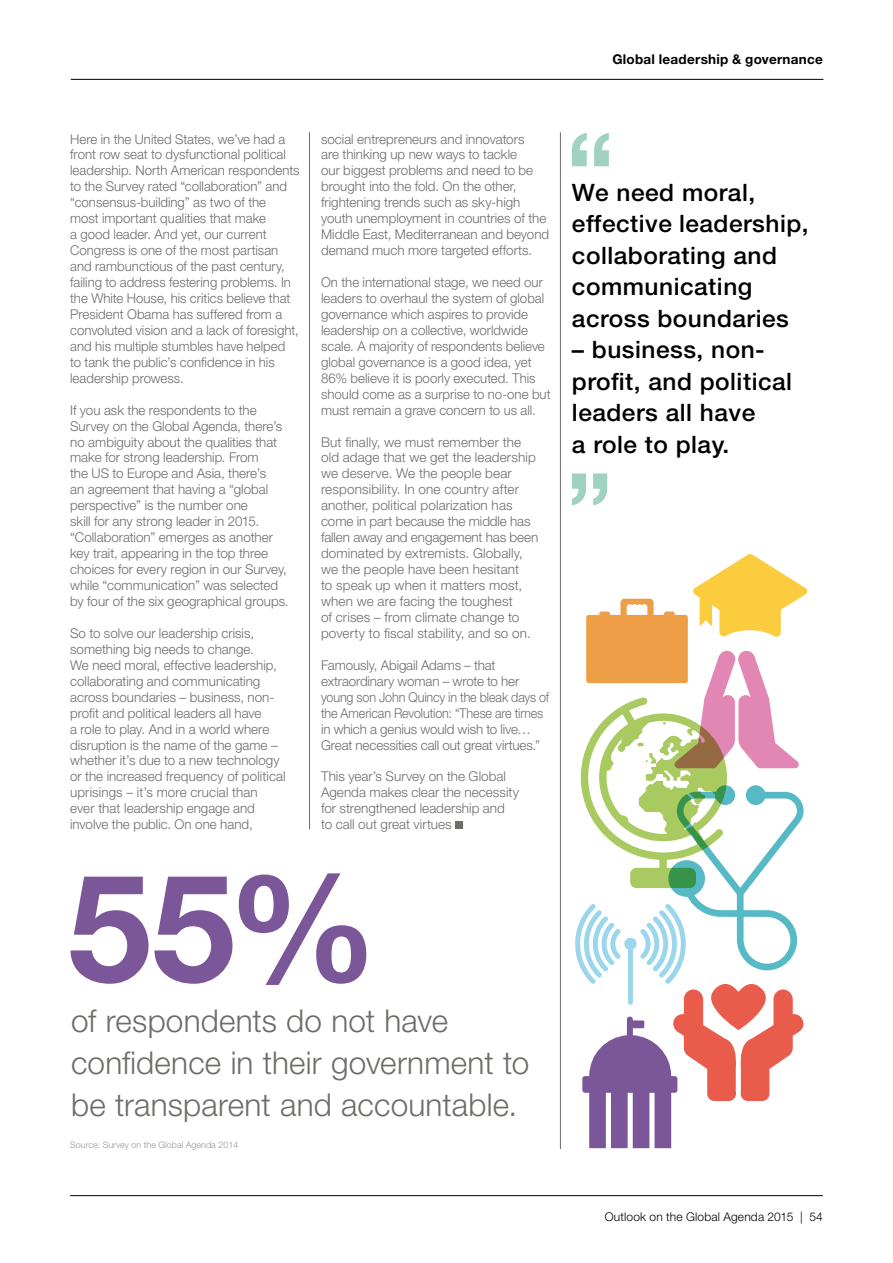
<style>
.page{position:relative;width:893px;height:1263px;background:#fff}
.page>*{position:absolute;margin:0;border:0;box-sizing:border-box;transform-origin:0 0}
.t1{font:700 150px "Helvetica Neue LT Std";color:#7b5799}
.t2{font:300 31.5px/42px "Helvetica Neue LT Std";letter-spacing:.005em;color:#6e6c69}
.t3{font:500 24px/31.5px "Helvetica Neue LT Std";letter-spacing:.02em;color:#000}
.t4{font:300 13.5px/15.9px "Helvetica Neue LT Std";color:#6e6c69}
.t5{font:700 13.5px "Helvetica Neue LT Std";letter-spacing:.02em;color:#000}
.t6{font:300 12px "Helvetica Neue LT Std";letter-spacing:.015em;color:#000}
.t7{font:300 9px "Helvetica Neue LT Std";color:#999795}
</style>
<div class="page">
<hr style="left:71px;top:79px;width:752px;height:1px;background:#000">
<hr style="left:70px;top:1195px;width:753px;height:1px;background:#000">
<div style="left:455px;top:821px;width:8px;height:8px;background:#6e6c69"></div>
<hr style="left:309px;top:132px;width:1px;height:697px;background:#6e6c69">
<hr style="left:560px;top:132px;width:1px;height:1017px;background:#6e6c69">
<svg style="left:620px;top:599px;width:34px;height:16px"></svg>
<div style="left:586px;top:615px;width:102px;height:68px;background:#ee9e46;border-radius:3px"></div>
<div style="left:664px;top:611px;width:11px;height:5px;background:#ee9e46;border-radius:3px"></div>
<div style="left:599px;top:611px;width:11px;height:5px;background:#ee9e46;border-radius:3px"></div>
<svg style="left:693px;top:554px;width:115px;height:83px"></svg>
<svg style="left:575px;top:650px;width:229px;height:498px"></svg>
<svg style="left:572px;top:133px;width:37px;height:33px"></svg>
<svg style="left:572px;top:473px;width:35px;height:32px"></svg>
<p class="t5" style="left:612px;top:51px;width:212px">Global leadership &amp; governance</p>
<p class="t4" style="left:70px;top:130px;width:231px">Here in the United States, we’ve had a front row seat to dysfunctional political leadership. North American respondents to the Survey rated “collaboration” and “consensus-building” as two of the<br>most important qualities that make<br>a good leader. And yet, our current Congress is one of the most partisan and rambunctious of the past century, failing to address festering problems. In the White House, his critics believe that President Obama has suffered from a convoluted vision and a lack of foresight, and his multiple stumbles have helped to tank the public’s confidence in his leadership prowess.</p>
<p class="t4" style="left:70px;top:402px;width:220px">If you ask the respondents to the Survey on the Global Agenda, there’s no ambiguity about the qualities that make for strong leadership. From<br>the US to Europe and Asia, there’s<br>an agreement that having a “global perspective” is the number one<br>skill for any strong leader in 2015. “Collaboration” emerges as another key trait, appearing in the top three choices for every region in our Survey, while “communication” was selected by four of the six geographical groups.</p>
<p class="t4" style="left:70px;top:625px;width:217px">So to solve our leadership crisis, something big needs to change.<br>We need moral, effective leadership, collaborating and communicating across boundaries – business, non&shy;profit and political leaders all have<br>a role to play. And in a world where disruption is the name of the game – whether it’s due to a new technology or the increased frequency of political uprisings – it’s more crucial than<br>ever that leadership engage and involve the public. On one hand,</p>
<p class="t4" style="left:321px;top:130px;width:230px">social entrepreneurs and innovators<br>are thinking up new ways to tackle<br>our biggest problems and need to be brought into the fold. On the other, frightening trends such as sky-high youth unemployment in countries of the Middle East, Mediterranean and beyond demand much more targeted efforts.</p>
<p class="t4" style="left:321px;top:274px;width:231px">On the international stage, we need our leaders to overhaul the system of global governance which aspires to provide leadership on a collective, worldwide scale. A majority of respondents believe global governance is a good idea, yet 86% believe it is poorly executed. This should come as a surprise to no-one but must remain a grave concern to us all.</p>
<p class="t4" style="left:321px;top:433px;width:219px">But finally, we must remember the old adage that we get the leadership we deserve. We the people bear responsibility. In one country after another, political polarization has come in part because the middle has fallen away and engagement has been dominated by extremists. Globally, we the people have been hesitant<br>to speak up when it matters most, when we are facing the toughest<br>of crises – from climate change to poverty to fiscal stability, and so on.</p>
<p class="t4" style="left:321px;top:657px;width:230px">Famously, Abigail Adams – that extraordinary woman – wrote to her young son John Quincy in the bleak days of the American Revolution: “These are times in which a genius would wish to live… Great necessities call out great virtues.”</p>
<p class="t4" style="left:321px;top:768px;width:199px">This year’s Survey on the Global<br>Agenda makes clear the necessity for strengthened leadership and to call out great virtues</p>
<h1 class="t1" style="left:68px;top:835px;width:311px">55%</h1>
<h2 class="t2" style="left:71px;top:999px;width:460px">of respondents do not have confidence in their government to be transparent and accountable.</h2>
<p class="t7" style="left:70px;top:1139px;width:170px">Source: Survey on the Global Agenda 2014</p>
<h3 class="t3" style="left:572px;top:176px;width:238px">We need moral, effective leadership, collaborating and communicating across boundaries</h3>
<h3 class="t3" style="left:572px;top:334px;width:222px">– business, non&shy;profit, and political leaders all have<br>a role to play.</h3>
<p class="t6" style="left:605px;top:1209px;width:220px">Outlook on the Global Agenda 2015 | 54</p>
</div>
